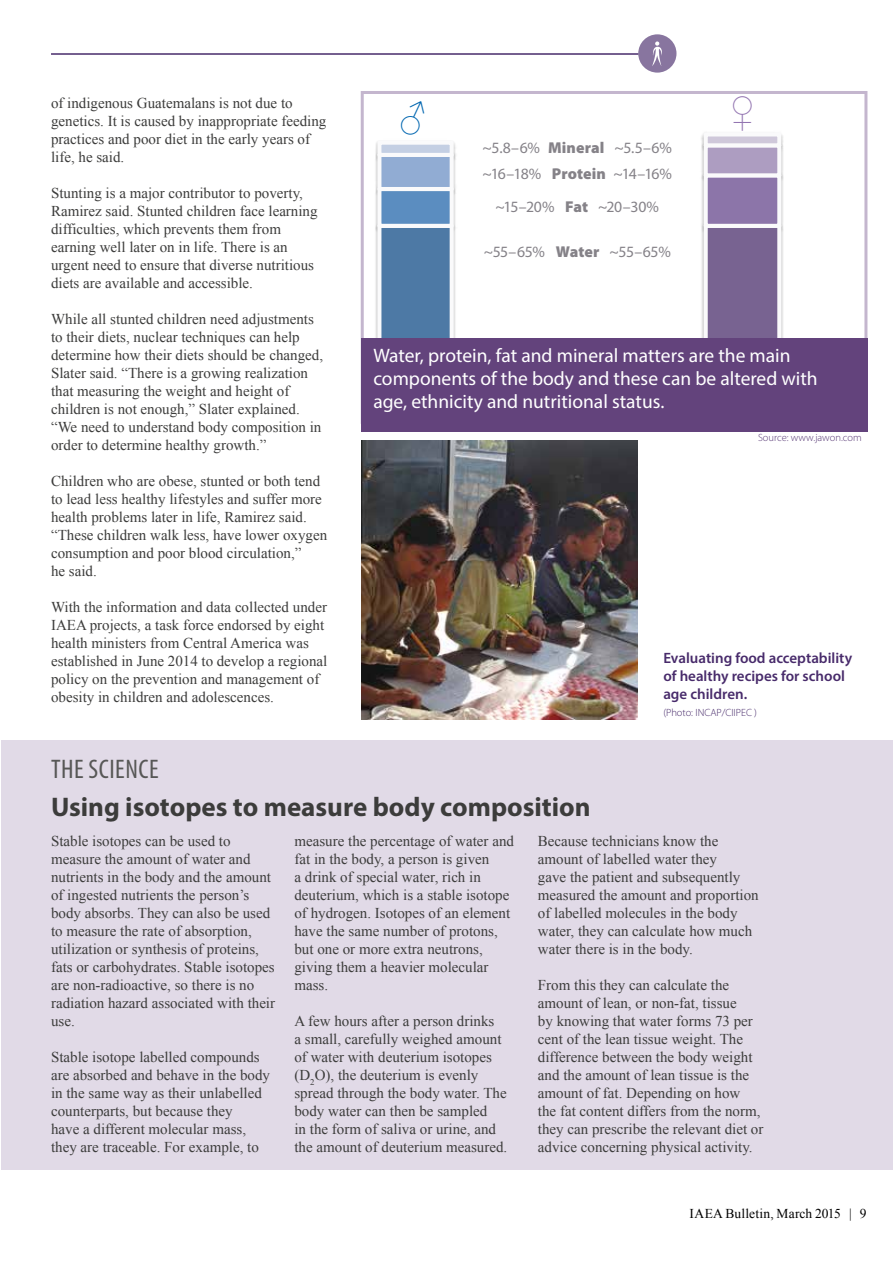
<style>
.page{position:relative;width:893px;height:1263px;background:#fff}
.page>*{position:absolute;margin:0;border:0;box-sizing:border-box;transform-origin:0 0}
.t1{font:700 36.45px "Times New Roman";color:#0066b0}
.t2{font:700 36.45px "Times New Roman";color:#9375b1}
.t3{font:700 27px "Myriad Pro";color:#3c3c3b}
.t4{font:condensed 27px "Myriad Pro";letter-spacing:.02em;color:#575756}
.t5{font:19.5px/23.4px "Myriad Pro";color:#fff}
.t6{font:15.75px/25.8px "Myriad Pro";letter-spacing:-.035em;color:#858288}
.t7{font:15px/18px "Times New Roman";color:#3c3c3b}
.t8{font:600 15px/18px "Myriad Pro";color:#482b6b}
.t9{font:13.5px "Times New Roman";letter-spacing:.01em;color:#000}
.t10{font:300 10.5px "Myriad Pro";color:#482b6b}
.t11{font:300 10.5px "Myriad Pro";color:#573875}
.s1{font-weight:900}
</style>
<div class="page">
<hr style="left:51px;top:53px;width:587px;height:2px;background:#482b6b">
<div style="left:638px;top:34px;width:38px;height:39px;background:#88759f;border-radius:50%"></div>
<svg style="left:652px;top:41px;width:10px;height:25px"></svg>
<div style="left:361px;top:91px;width:506px;height:333px;border:3px solid #c4b6ce"></div>
<img style="left:701px;top:236px;width:82px;height:102px">
<img style="left:701px;top:186px;width:83px;height:50px">
<img style="left:701px;top:156px;width:83px;height:30px">
<img style="left:701px;top:133px;width:82px;height:23px">
<svg style="left:704px;top:228px;width:77px;height:110px;background:#84719b"></svg>
<div style="left:706px;top:175px;width:73px;height:51px;background:#8c75a9"></div>
<div style="left:704px;top:173px;width:77px;height:55px;border:4px solid #fafafb"></div>
<div style="left:706px;top:145px;width:73px;height:30px;background:#ad9dc1"></div>
<div style="left:704px;top:143px;width:77px;height:34px;border:4px solid #fafafb"></div>
<div style="left:706px;top:134px;width:73px;height:11px;background:#cfc8da"></div>
<div style="left:704px;top:132px;width:77px;height:15px;border:4px solid #fafafb"></div>
<img style="left:375px;top:236px;width:81px;height:102px">
<img style="left:375px;top:201px;width:81px;height:35px">
<img style="left:375px;top:166px;width:81px;height:35px">
<img style="left:375px;top:142px;width:81px;height:24px">
<svg style="left:377px;top:228px;width:77px;height:110px;background:#6087ae"></svg>
<div style="left:379px;top:189px;width:73px;height:37px;background:#5b8dc0"></div>
<div style="left:377px;top:187px;width:77px;height:41px;border:4px solid #fafafb"></div>
<div style="left:379px;top:155px;width:73px;height:34px;background:#91acd3"></div>
<div style="left:377px;top:153px;width:77px;height:38px;border:4px solid #fafafb"></div>
<div style="left:379px;top:143px;width:73px;height:12px;background:#c4cfe3"></div>
<div style="left:377px;top:141px;width:77px;height:16px;border:4px solid #fafafb"></div>
<div style="left:361px;top:338px;width:506px;height:94px;background:#63437c"></div>
<div style="left:1px;top:740px;width:892px;height:429px;background:#e1dae7"></div>
<img style="left:361px;top:441px;width:277px;height:278px">
<p class="t7" style="left:51px;top:94px;width:277px">of indigenous Guatemalans is not due to genetics. It is caused by inappropriate feeding practices and poor diet in the early years of life, he said.</p>
<p class="t7" style="left:51px;top:184px;width:268px">Stunting is a major contributor to poverty, Ramirez said. Stunted children face learning difficulties, which prevents them from earning well later on in life. There is an urgent need to ensure that diverse nutritious diets are available and accessible.</p>
<p class="t7" style="left:51px;top:310px;width:274px">While all stunted children need adjustments to their diets, nuclear techniques can help determine how their diets should be changed, Slater said. “There is a growing realization that measuring the weight and height of children is not enough,” Slater explained. “We need to understand body composition in order to determine healthy growth.”</p>
<p class="t7" style="left:51px;top:472px;width:278px">Children who are obese, stunted or both tend to lead less healthy lifestyles and suffer more health problems later in life, Ramirez said. “These children walk less, have lower oxygen consumption and poor blood circulation,”<br>he said.</p>
<p class="t7" style="left:51px;top:598px;width:278px">With the information and data collected under IAEA projects, a task force endorsed by eight health ministers from Central America was established in June 2014 to develop a regional policy on the prevention and management of obesity in children and adolescences.</p>
<h1 class="t1" style="left:399px;top:93px;width:29px">♂</h1>
<h1 class="t2" style="left:729px;top:86px;width:29px">♀</h1>
<p class="t6" style="left:482px;top:135px;width:191px">~5.8–6% <span class="s1">Mineral</span> ~5.5–6% ~16–18% <span class="s1">Protein</span> ~14–16%</p>
<p class="t6" style="left:495px;top:194px;width:165px">~15–20% <span class="s1">Fat</span> ~20–30%</p>
<p class="t6" style="left:484px;top:238px;width:189px">~55–65% <span class="s1">Water</span> ~55–65%</p>
<h3 class="t5" style="left:373px;top:343px;width:446px">Water, protein, fat and mineral matters are the main components of the body and these can be altered with age, ethnicity and nutritional status.</h3>
<p class="t11" style="left:758px;top:431px;width:105px">Source: www.jawon.com</p>
<p class="t8" style="left:663px;top:649px;width:190px">Evaluating food acceptability of healthy recipes for school age children.</p>
<p class="t10" style="left:663px;top:706px;width:95px">(Photo: INCAP/CIIPEC )</p>
<h2 class="t4" style="left:51px;top:752px;width:109px">THE SCIENCE</h2>
<h2 class="t3" style="left:51px;top:789px;width:541px">Using isotopes to measure body composition</h2>
<p class="t7" style="left:51px;top:832px;width:226px">Stable isotopes can be used to measure the amount of water and nutrients in the body and the amount of ingested nutrients the person’s body absorbs. They can also be used to measure the rate of absorption, utilization or synthesis of proteins, fats or carbohydrates. Stable isotopes are non-radioactive, so there is no radiation hazard associated with their use.</p>
<p class="t7" style="left:51px;top:1048px;width:221px">Stable isotope labelled compounds are absorbed and behave in the body in the same way as their unlabelled counterparts, but because they<br>have a different molecular mass, they are traceable. For example, to</p>
<p class="t7" style="left:538px;top:832px;width:222px">Because technicians know the amount of labelled water they<br>gave the patient and subsequently measured the amount and proportion of labelled molecules in the body water, they can calculate how much water there is in the body.</p>
<p class="t7" style="left:538px;top:976px;width:227px">From this they can calculate the amount of lean, or non-fat, tissue<br>by knowing that water forms 73 per cent of the lean tissue weight. The difference between the body weight and the amount of lean tissue is the amount of fat. Depending on how<br>the fat content differs from the norm, they can prescribe the relevant diet or advice concerning physical activity.</p>
<p class="t7" style="left:294px;top:832px;width:221px">measure the percentage of water and fat in the body, a person is given<br>a drink of special water, rich in deuterium, which is a stable isotope of hydrogen. Isotopes of an element have the same number of protons, but one or more extra neutrons, giving them a heavier molecular mass.</p>
<p class="t7" style="left:294px;top:1012px;width:214px">A few hours after a person drinks<br>a small, carefully weighed amount of water with deuterium isotopes (D<sub>2</sub>O), the deuterium is evenly spread through the body water. The body water can then be sampled<br>in the form of saliva or urine, and the amount of deuterium measured.</p>
<p class="t9" style="left:690px;top:1205px;width:178px">IAEA Bulletin, March 2015 | 9</p>
</div>
